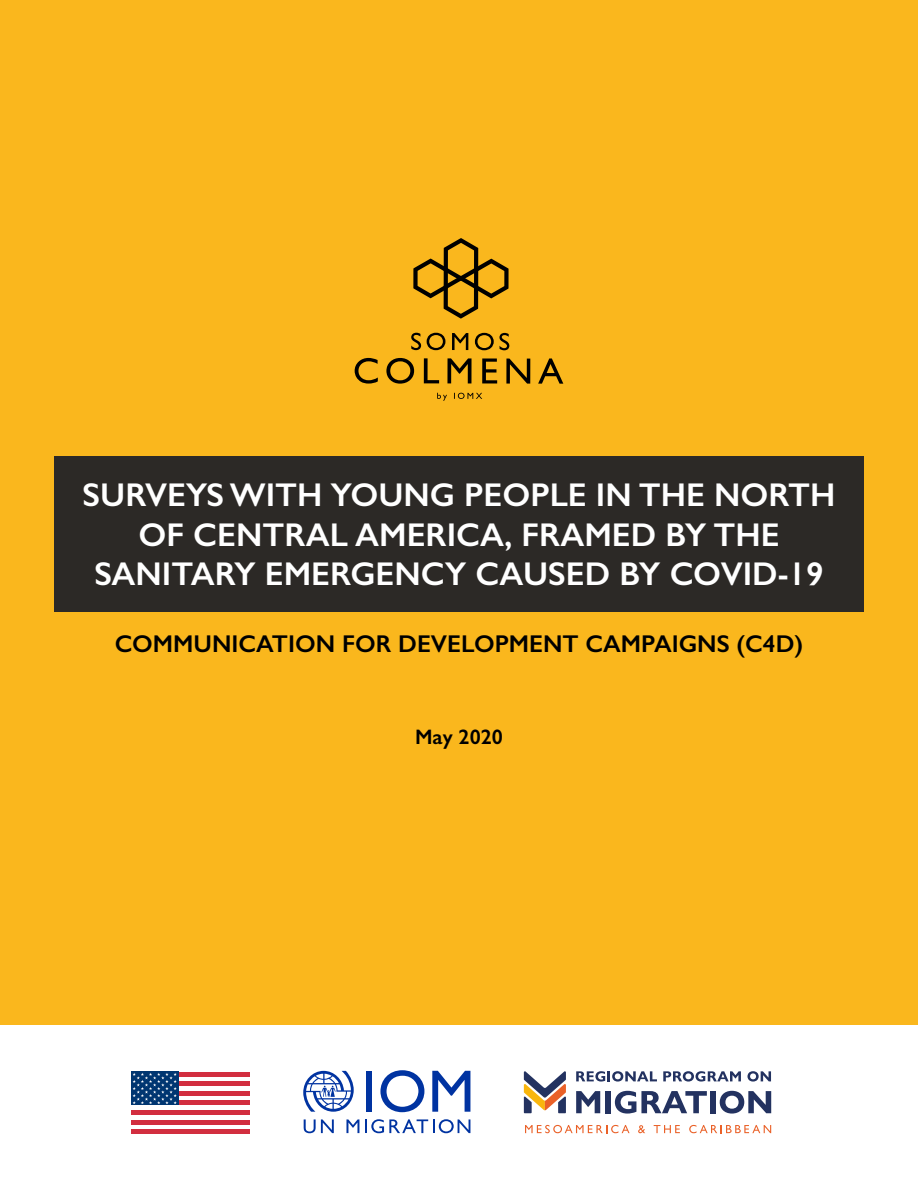
<style>
.page{position:relative;width:918px;height:1188px;background:#fff}
.page>*{position:absolute;margin:0;border:0;box-sizing:border-box;transform-origin:0 0}
.t1{font:600 33px/39.6px "Gill Sans";color:#fff;text-align:center}
.t2{font:600 24.3px "Gill Sans";color:#000}
.t3{font:600 21px "Gill Sans";color:#000}
</style>
<div class="page">
<div style="left:0;top:0;width:918px;height:1025px;background:#fab71d"></div>
<div style="left:54px;top:456px;width:810px;height:156px;background:#2c2926"></div>
<svg style="left:413px;top:238px;width:96px;height:81px"></svg>
<svg style="left:355px;top:358px;width:23px;height:26px"></svg>
<svg style="left:386px;top:358px;width:28px;height:26px"></svg>
<svg style="left:424px;top:358px;width:15px;height:25px"></svg>
<svg style="left:447px;top:358px;width:25px;height:25px"></svg>
<svg style="left:482px;top:358px;width:15px;height:26px"></svg>
<svg style="left:506px;top:359px;width:24px;height:25px"></svg>
<svg style="left:538px;top:358px;width:25px;height:26px"></svg>
<svg style="left:411px;top:333px;width:10px;height:17px"></svg>
<svg style="left:427px;top:333px;width:18px;height:17px"></svg>
<svg style="left:452px;top:333px;width:16px;height:17px"></svg>
<svg style="left:475px;top:333px;width:34px;height:17px"></svg>
<svg style="left:437px;top:393px;width:10px;height:8px"></svg>
<svg style="left:454px;top:393px;width:28px;height:6px"></svg>
<div style="left:367px;top:1071px;width:5px;height:41px;background:#0033a1"></div>
<svg style="left:380px;top:1070px;width:44px;height:42px"></svg>
<svg style="left:432px;top:1071px;width:38px;height:41px"></svg>
<svg style="left:304px;top:1119px;width:30px;height:14px"></svg>
<svg style="left:346px;top:1119px;width:13px;height:14px"></svg>
<svg style="left:365px;top:1119px;width:105px;height:14px"></svg>
<svg style="left:303px;top:1071px;width:51px;height:41px"></svg>
<svg style="left:524px;top:1071px;width:42px;height:42px"></svg>
<svg style="left:525px;top:1125px;width:105px;height:8px"></svg>
<svg style="left:638px;top:1125px;width:7px;height:8px"></svg>
<svg style="left:654px;top:1125px;width:26px;height:8px"></svg>
<svg style="left:689px;top:1125px;width:82px;height:8px"></svg>
<svg style="left:576px;top:1071px;width:81px;height:11px"></svg>
<svg style="left:663px;top:1071px;width:78px;height:11px"></svg>
<svg style="left:747px;top:1071px;width:24px;height:11px"></svg>
<svg style="left:576px;top:1091px;width:24px;height:22px"></svg>
<div style="left:605px;top:1091px;width:6px;height:22px;background:#233260"></div>
<svg style="left:615px;top:1091px;width:92px;height:23px"></svg>
<div style="left:710px;top:1091px;width:6px;height:22px;background:#233260"></div>
<svg style="left:720px;top:1091px;width:51px;height:23px"></svg>
<div style="left:131px;top:1110px;width:118px;height:5px;background:#d22e3f"></div>
<hr style="left:131px;top:1120px;width:118px;height:4px;background:#d22e3f">
<div style="left:131px;top:1129px;width:118px;height:5px;background:#d22e3f"></div>
<hr style="left:178px;top:1072px;width:71px;height:4px;background:#d22e3f">
<div style="left:178px;top:1081px;width:71px;height:5px;background:#d22e3f"></div>
<div style="left:178px;top:1091px;width:71px;height:5px;background:#d22e3f"></div>
<div style="left:178px;top:1100px;width:71px;height:5px;background:#d22e3f"></div>
<div style="left:131px;top:1072px;width:47px;height:33px;background:#003671"></div>
<svg style="left:133px;top:1073px;width:44px;height:31px"></svg>
<p class="t1" style="left:83px;top:475px;width:754px">SURVEYS WITH YOUNG PEOPLE IN THE NORTH<br>OF CENTRAL AMERICA, FRAMED BY THE<br>SANITARY EMERGENCY CAUSED BY COVID-19</p>
<p class="t2" style="left:115px;top:629px;width:690px">COMMUNICATION FOR DEVELOPMENT CAMPAIGNS (C4D)</p>
<p class="t3" style="left:415px;top:724px;width:89px">May 2020</p>
</div>
